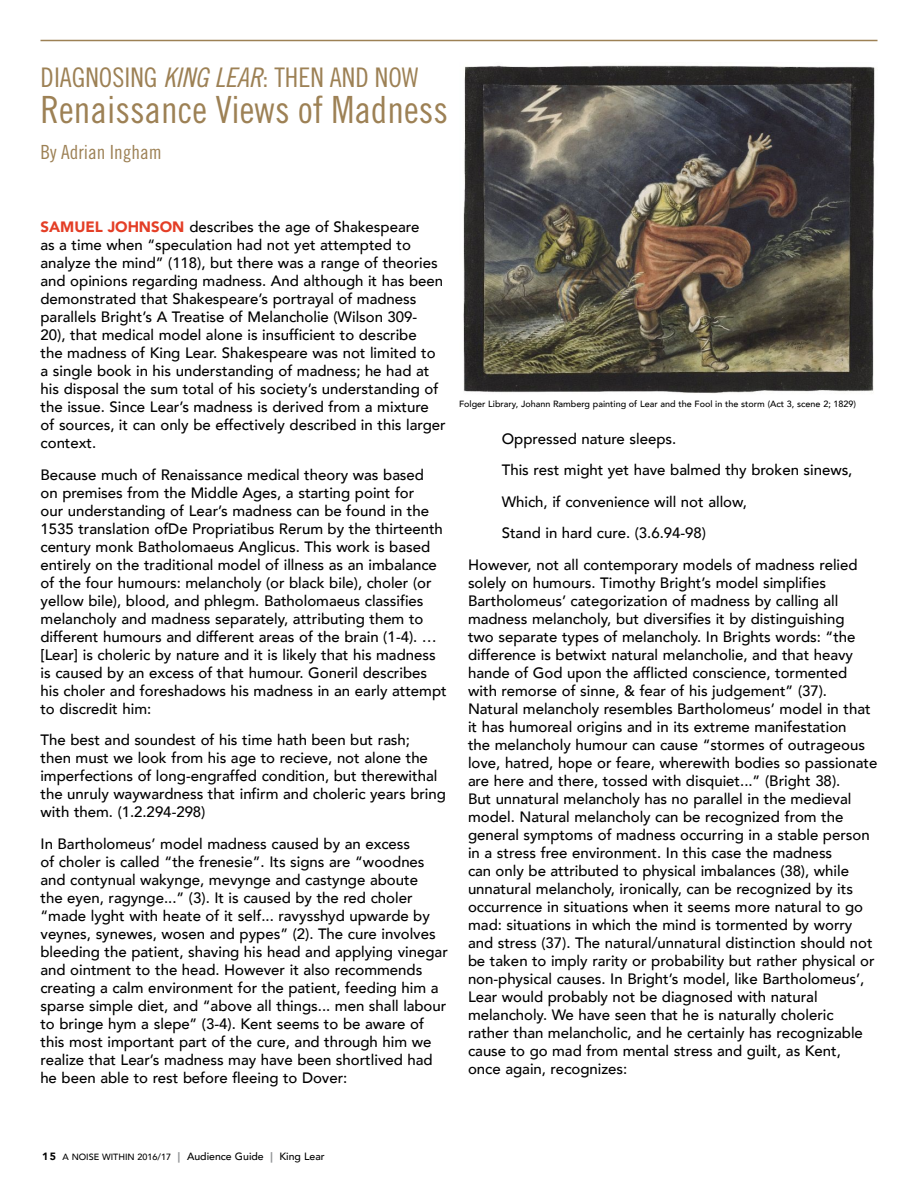
<style>
.page{position:relative;width:918px;height:1188px;background:#fff}
.page>*{position:absolute;margin:0;border:0;box-sizing:border-box;transform-origin:0 0}
.t1{font:37.5px "Trade Gothic Cond Eighteen";color:#9d8155}
.t2{font:27px "Trade Gothic Cond Eighteen";color:#9d8155}
.t3{font:19.5px "Trade Gothic Cond Eighteen";color:#9d8155}
.t4{font:500 15px/18px "Avenir";color:#000}
.t5{font:500 10.5px "Avenir";color:#000}
.t6{font:500 9px "Avenir";color:#000}
.s1{font-family:"Trade Gothic Cond Eighteen Obl"}
.s2{font-weight:900;color:#e43e26}
.s3{font-weight:900}
.s4{font-size:9px}
.s5{font-weight:900;color:#939598}
</style>
<div class="page">
<hr style="left:40px;top:40px;width:838px;height:1px;background:#9d8155">
<img style="left:463px;top:65px;width:412px;height:329px">
<h2 class="t2" style="left:40px;top:61px;width:379px">DIAGNOSING <span class="s1">KING LEAR</span>: THEN AND NOW</h2>
<h1 class="t1" style="left:40px;top:87px;width:409px">Renaissance Views of Madness</h1>
<h3 class="t3" style="left:40px;top:140px;width:123px">By Adrian Ingham</h3>
<p class="t4" style="left:40px;top:217px;width:407px"><span class="s2">SAMUEL JOHNSON</span> describes the age of Shakespeare<br>as a time when “speculation had not yet attempted to analyze the mind” (118), but there was a range of theories and opinions regarding madness. And although it has been demonstrated that Shakespeare’s portrayal of madness parallels Bright’s A Treatise of Melancholie (Wilson 309- 20), that medical model alone is insufficient to describe<br>the madness of King Lear. Shakespeare was not limited to a single book in his understanding of madness; he had at his disposal the sum total of his society’s understanding of the issue. Since Lear’s madness is derived from a mixture of sources, it can only be effectively described in this larger context.</p>
<p class="t4" style="left:40px;top:465px;width:408px">Because much of Renaissance medical theory was based<br>on premises from the Middle Ages, a starting point for<br>our understanding of Lear’s madness can be found in the 1535 translation ofDe Propriatibus Rerum by the thirteenth century monk Batholomaeus Anglicus. This work is based entirely on the traditional model of illness as an imbalance of the four humours: melancholy (or black bile), choler (or yellow bile), blood, and phlegm. Batholomaeus classifies melancholy and madness separately, attributing them to different humours and different areas of the brain (1-4). … [Lear] is choleric by nature and it is likely that his madness is caused by an excess of that humour. Goneril describes his choler and foreshadows his madness in an early attempt to discredit him:</p>
<p class="t4" style="left:40px;top:730px;width:407px">The best and soundest of his time hath been but rash;<br>then must we look from his age to recieve, not alone the imperfections of long-engraffed condition, but therewithal the unruly waywardness that infirm and choleric years bring with them. (1.2.294-298)</p>
<p class="t4" style="left:40px;top:834px;width:409px">In Bartholomeus’ model madness caused by an excess<br>of choler is called “the frenesie”. Its signs are “woodnes and contynual wakynge, mevynge and castynge aboute<br>the eyen, ragynge...” (3). It is caused by the red choler “made lyght with heate of it self... ravysshyd upwarde by veynes, synewes, wosen and pypes” (2). The cure involves bleeding the patient, shaving his head and applying vinegar and ointment to the head. However it also recommends creating a calm environment for the patient, feeding him a sparse simple diet, and “above all things... men shall labour to bringe hym a slepe” (3-4). Kent seems to be aware of this most important part of the cure, and through him we realize that Lear’s madness may have been shortlived had he been able to rest before fleeing to Dover:</p>
<p class="t6" style="left:459px;top:396px;width:399px">Folger Library, Johann Ramberg painting of Lear and the Fool in the storm (Act 3, scene 2; 1829)</p>
<p class="t4" style="left:502px;top:429px;width:176px">Oppressed nature sleeps.</p>
<p class="t4" style="left:502px;top:460px;width:352px">This rest might yet have balmed thy broken sinews,</p>
<p class="t4" style="left:502px;top:492px;width:247px">Which, if convenience will not allow,</p>
<p class="t4" style="left:502px;top:523px;width:206px">Stand in hard cure. (3.6.94-98)</p>
<p class="t4" style="left:468px;top:555px;width:391px">However, not all contemporary models of madness relied</p>
<p class="t4" style="left:468px;top:573px;width:411px">solely on humours. Timothy Bright’s model simplifies Bartholomeus’ categorization of madness by calling all madness melancholy, but diversifies it by distinguishing<br>two separate types of melancholy. In Brights words: “the difference is betwixt natural melancholie, and that heavy hande of God upon the afflicted conscience, tormented with remorse of sinne, &amp; fear of his judgement” (37).<br>Natural melancholy resembles Bartholomeus’ model in that it has humoreal origins and in its extreme manifestation<br>the melancholy humour can cause “stormes of outrageous love, hatred, hope or feare, wherewith bodies so passionate are here and there, tossed with disquiet...” (Bright 38).<br>But unnatural melancholy has no parallel in the medieval model. Natural melancholy can be recognized from the general symptoms of madness occurring in a stable person in a stress free environment. In this case the madness<br>can only be attributed to physical imbalances (38), while unnatural melancholy, ironically, can be recognized by its occurrence in situations when it seems more natural to go mad: situations in which the mind is tormented by worry and stress (37). The natural/unnatural distinction should not be taken to imply rarity or probability but rather physical or non-physical causes. In Bright’s model, like Bartholomeus’, Lear would probably not be diagnosed with natural melancholy. We have seen that he is naturally choleric rather than melancholic, and he certainly has recognizable cause to go mad from mental stress and guilt, as Kent, once again, recognizes:</p>
<p class="t5" style="left:42px;top:1147px;width:284px"><span class="s3">15</span> <span class="s4">A NOISE WITHIN 2016/17</span> <span class="s5">|</span> Audience Guide <span class="s5">|</span> King Lear</p>
</div>
